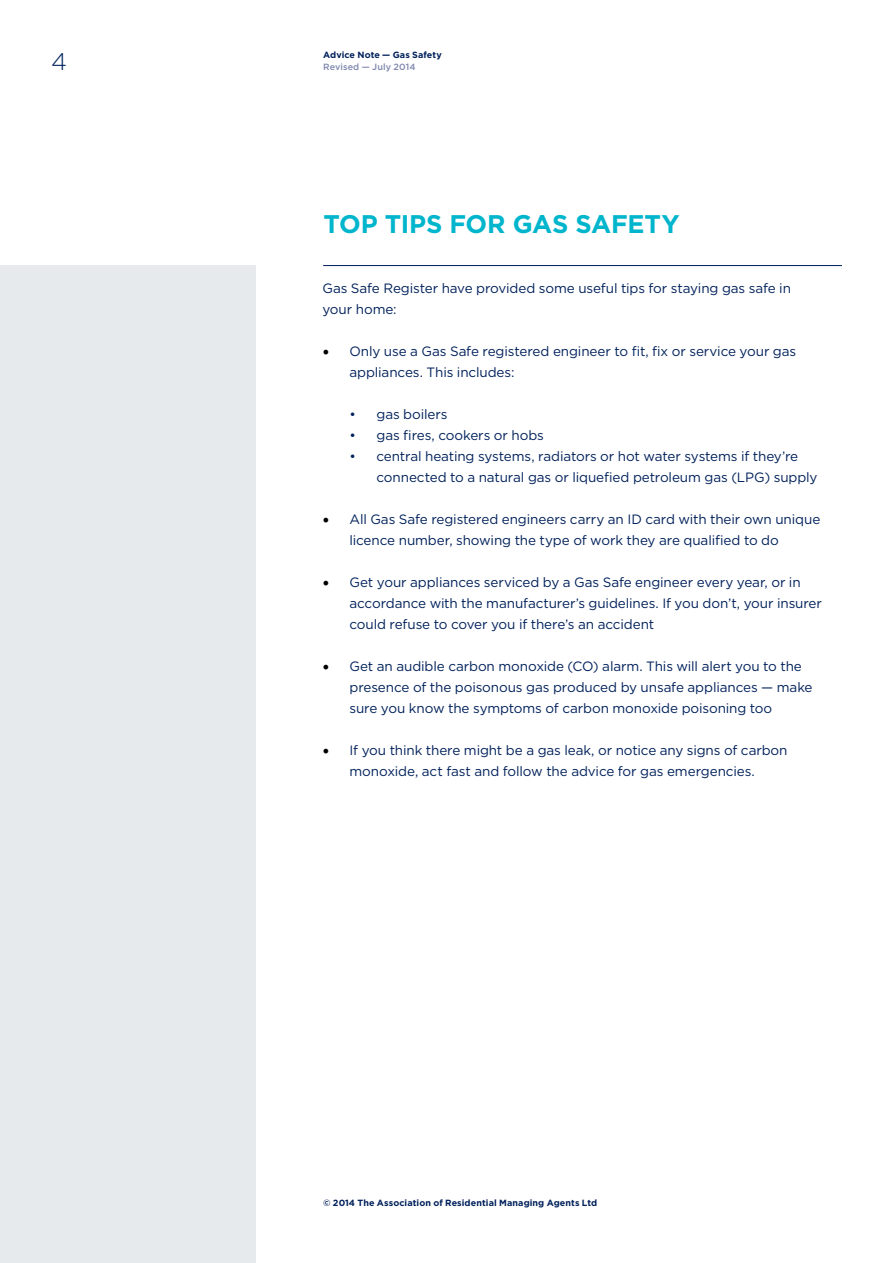
<style>
.page{position:relative;width:893px;height:1263px;background:#fff}
.page>*{position:absolute;margin:0;border:0;box-sizing:border-box;transform-origin:0 0}
.t1{font:700 25.5px "Gotham";letter-spacing:-.01em;color:#00b5cc}
.t2{font:300 24px "Gotham";color:#00215b}
.t3{font:13.5px/21px "Gotham";letter-spacing:-.01em;color:#00215b}
.t4{font:700 9px "Gotham";letter-spacing:.01em;color:#00215b}
.t5{font:500 9px "Gotham";letter-spacing:.01em;color:#7e86ad}
.s1{font-family:"Minion Pro";font-size:18px;color:#000}
</style>
<div class="page">
<div style="left:0;top:266px;width:255px;height:997px;background:#e6eaed"></div>
<hr style="left:323px;top:265px;width:519px;height:1px;background:#00215b">
<h2 class="t2" style="left:51px;top:47px;width:17px">4</h2>
<p class="t4" style="left:323px;top:49px;width:120px">Advice Note — Gas Safety</p>
<p class="t5" style="left:323px;top:61px;width:94px">Revised — July 2014</p>
<h1 class="t1" style="left:324px;top:207px;width:358px">TOP TIPS FOR GAS SAFETY</h1>
<p class="t3" style="left:322px;top:277px;width:470px">Gas Safe Register have provided some useful tips for staying gas safe in your home:</p>
<p class="t3" style="left:349px;top:340px;width:448px;text-indent:-27px"><span class="s1">•</span> Only use a Gas Safe registered engineer to fit, fix or service your gas appliances. This includes:</p>
<p class="t3" style="left:349px;top:403px;width:100px">• gas boilers</p>
<p class="t3" style="left:349px;top:424px;width:196px">• gas fires, cookers or hobs</p>
<p class="t3" style="left:376px;top:445px;width:443px;text-indent:-27px">• central heating systems, radiators or hot water systems if they’re connected to a natural gas or liquefied petroleum gas (LPG) supply</p>
<p class="t3" style="left:349px;top:508px;width:472px;text-indent:-27px"><span class="s1">•</span> All Gas Safe registered engineers carry an ID card with their own unique licence number, showing the type of work they are qualified to do</p>
<p class="t3" style="left:349px;top:571px;width:474px;text-indent:-27px"><span class="s1">•</span> Get your appliances serviced by a Gas Safe engineer every year, or in accordance with the manufacturer’s guidelines. If you don’t, your insurer could refuse to cover you if there’s an accident</p>
<p class="t3" style="left:349px;top:655px;width:465px;text-indent:-27px"><span class="s1">•</span> Get an audible carbon monoxide (CO) alarm. This will alert you to the presence of the poisonous gas produced by unsafe appliances — make sure you know the symptoms of carbon monoxide poisoning too</p>
<p class="t3" style="left:322px;top:739px;width:467px;text-align:center"><span class="s1">•</span> If you think there might be a gas leak, or notice any signs of carbon monoxide, act fast and follow the advice for gas emergencies.</p>
<p class="t4" style="left:323px;top:1197px;width:276px">© 2014 The Association of Residential Managing Agents Ltd</p>
</div>
